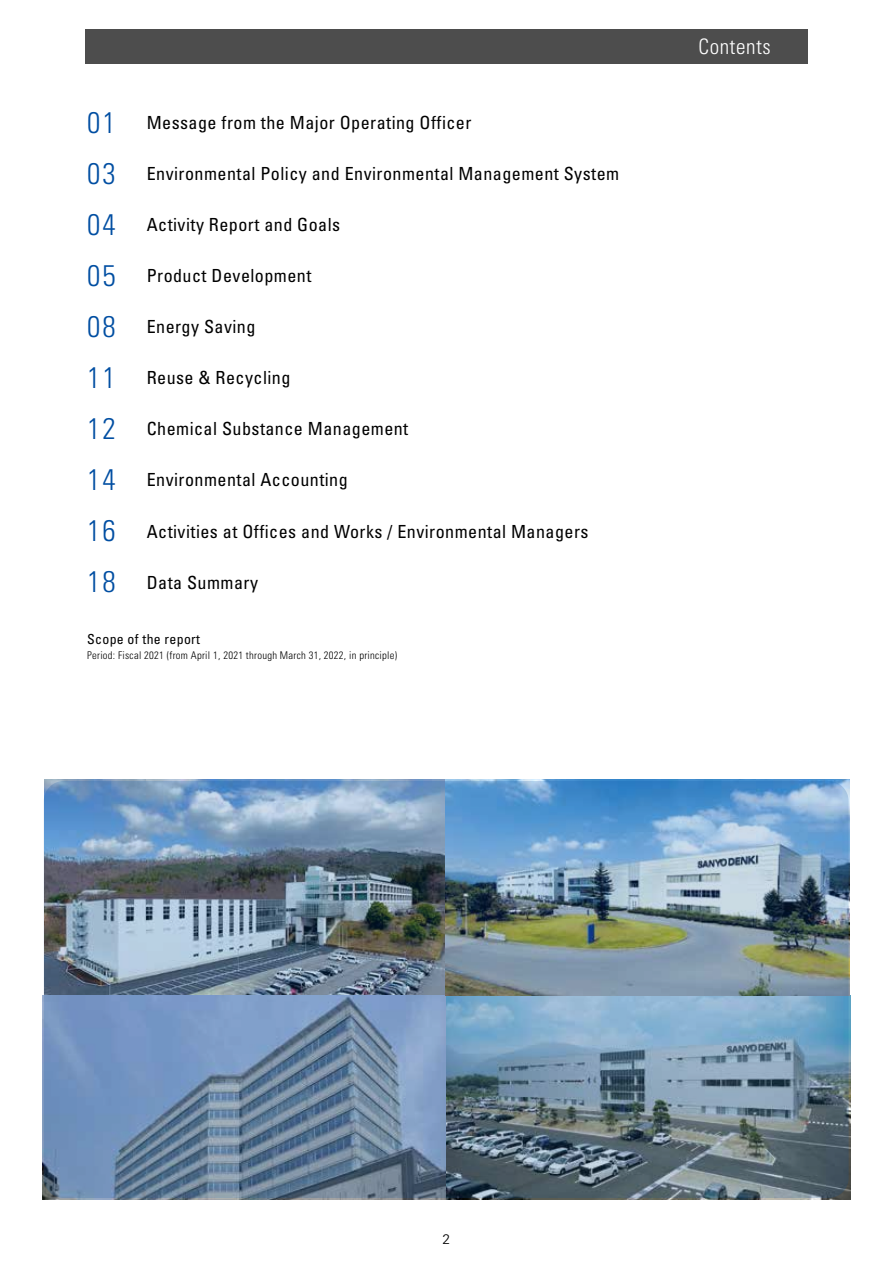
<style>
.page{position:relative;width:893px;height:1263px;background:#fff}
.page>*{position:absolute;margin:0;border:0;box-sizing:border-box;transform-origin:0 0}
.t1{font:300 condensed 29.7px "Univers LT Std";letter-spacing:.075em;color:#004ea2}
.t2{font:300 condensed 21.3px "Univers LT Std";letter-spacing:.025em;color:#fff}
.t3{font:condensed 18px "Univers LT Std";letter-spacing:.025em;color:#000}
.t4{font:condensed 13.8px "Univers LT Std";letter-spacing:.025em;color:#000}
.t5{font:300 13.8px "Univers LT Std";color:#000}
.t6{font:300 condensed 10.65px "Univers LT Std";letter-spacing:.025em;color:#000}
</style>
<div class="page">
<div style="left:85px;top:30px;width:723px;height:34px;background:#4d4d4d"></div>
<img style="left:44px;top:781px;width:805px;height:417px;border-radius:20px">
<h1 class="t1" style="left:87px;top:105px;width:30px">01</h1>
<p class="t3" style="left:147px;top:111px;width:326px">Message from the Major Operating Officer</p>
<h1 class="t1" style="left:87px;top:156px;width:30px">03</h1>
<p class="t3" style="left:147px;top:162px;width:474px">Environmental Policy and Environmental Management System</p>
<h1 class="t1" style="left:87px;top:207px;width:30px">04</h1>
<p class="t3" style="left:147px;top:214px;width:195px">Activity Report and Goals</p>
<h1 class="t1" style="left:87px;top:258px;width:30px">05</h1>
<p class="t3" style="left:147px;top:265px;width:166px">Product Development</p>
<h1 class="t1" style="left:87px;top:309px;width:30px">08</h1>
<p class="t3" style="left:147px;top:316px;width:110px">Energy Saving</p>
<h1 class="t1" style="left:87px;top:360px;width:30px">11</h1>
<p class="t3" style="left:147px;top:367px;width:145px">Reuse &amp; Recycling</p>
<h1 class="t1" style="left:87px;top:411px;width:30px">12</h1>
<p class="t3" style="left:147px;top:418px;width:263px">Chemical Substance Management</p>
<h1 class="t1" style="left:87px;top:462px;width:30px">14</h1>
<p class="t3" style="left:147px;top:469px;width:203px">Environmental Accounting</p>
<h1 class="t1" style="left:87px;top:513px;width:30px">16</h1>
<p class="t3" style="left:147px;top:520px;width:443px">Activities at Offices and Works / Environmental Managers</p>
<h1 class="t1" style="left:87px;top:564px;width:30px">18</h1>
<p class="t3" style="left:147px;top:571px;width:113px">Data Summary</p>
<p class="t4" style="left:87px;top:630px;width:114px">Scope of the report</p>
<p class="t6" style="left:87px;top:649px;width:311px">Period: Fiscal 2021 (from April 1, 2021 through March 31, 2022, in principle(</p>
<p class="t2" style="left:698px;top:33px;width:74px">Contents</p>
<p class="t5" style="left:443px;top:1230px;width:9px">2</p>
</div>
